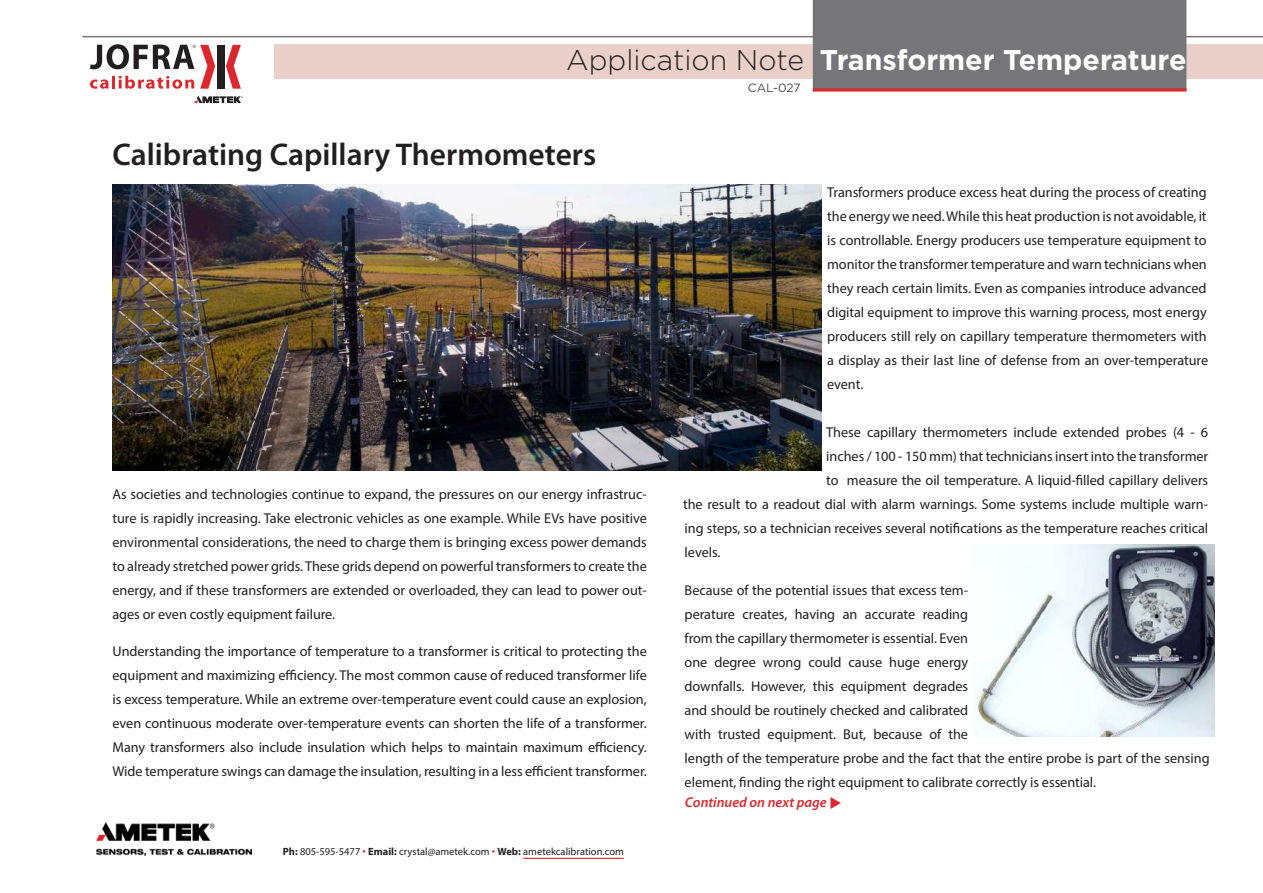
<style>
.page{position:relative;width:1263px;height:893px;background:#fff}
.page>*{position:absolute;margin:0;border:0;box-sizing:border-box;transform-origin:0 0}
.t1{font:600 31.5px "Myriad Pro";color:#231f20}
.t2{font:700 28.5px "Gotham";color:#fff}
.t3{font:14.25px/24px "Myriad Pro";letter-spacing:-.005em;color:#231f20;text-align:justify}
.t4{font:italic 600 14.25px "Myriad Pro";color:#dc272d}
.t5{font:12px "Gotham";letter-spacing:-.005em;color:#4b4c4d}
.t6{font:10.5px "Myriad Pro";color:#231f20}
.s1{font-weight:300;color:#231f20}
.s2{font-weight:700}
.s3{font-weight:300;font-size:13.5px;color:#dc272d}
</style>
<div class="page">
<img style="left:112px;top:185px;width:710px;height:285px">
<img style="left:974px;top:545px;width:241px;height:192px">
<hr style="left:82px;top:36px;width:1181px;height:1px;background:#767579">
<div style="left:274px;top:45px;width:989px;height:34px;background:#ead0c8"></div>
<div style="left:813px;top:0;width:373px;height:91px;background:#767579"></div>
<hr style="left:813px;top:88px;width:373px;height:3px;background:#dc272d">
<hr style="left:523px;top:858px;width:101px;height:1px;background:#dc272d">
<svg style="left:194px;top:96px;width:49px;height:7px"></svg>
<div style="left:217px;top:45px;width:7px;height:44px;background:#231f20"></div>
<svg style="left:226px;top:45px;width:15px;height:44px"></svg>
<svg style="left:90px;top:45px;width:125px;height:44px"></svg>
<img style="left:97px;top:823px;width:154px;height:32px">
<h2 class="t2" style="left:566px;top:41px;width:622px"><span class="s1">Application Note</span> Transformer Temperature</h2>
<p class="t5" style="left:748px;top:80px;width:54px">CAL-027</p>
<h1 class="t1" style="left:112px;top:137px;width:485px">Calibrating Capillary Thermometers</h1>
<p class="t3" style="left:112px;top:482px;width:536px">As societies and technologies continue to expand, the pressures on our energy infrastruc&shy;ture is rapidly increasing. Take electronic vehicles as one example. While EVs have positive environmental considerations, the need to charge them is bringing excess power demands to already stretched power grids. These grids depend on powerful transformers to create the energy, and if these transformers are extended or overloaded, they can lead to power out&shy;ages or even costly equipment failure.</p>
<p class="t3" style="left:112px;top:639px;width:536px">Understanding the importance of temperature to a transformer is critical to protecting the equipment and maximizing efficiency. The most common cause of reduced transformer life is excess temperature. While an extreme over-temperature event could cause an explosion, even continuous moderate over-temperature events can shorten the life of a transformer.<br>Many transformers also include insulation which helps to maintain maximum efficiency.<br>Wide temperature swings can damage the insulation, resulting in a less efficient transformer.</p>
<p class="t6" style="left:283px;top:845px;width:343px"><span class="s2">Ph:</span> 805-595-5477 <span class="s3">•</span> <span class="s2">Email:</span> crystal@ametek.com <span class="s3">•</span> <span class="s2">Web:</span> ametekcalibration.com</p>
<p class="t3" style="left:827px;top:180px;width:383px">Transformers produce excess heat during the process of creating the energy we need. While this heat production is not avoidable, it is controllable. Energy producers use temperature equipment to monitor the transformer temperature and warn technicians when they reach certain limits. Even as companies introduce advanced digital equipment to improve this warning process, most energy producers still rely on capillary temperature thermometers with a display as their last line of defense from an over-temperature event.</p>
<p class="t3" style="left:826px;top:420px;width:383px">These capillary thermometers include extended probes (4 - 6</p>
<p class="t3" style="left:826px;top:444px;width:383px">inches / 100 - 150 mm) that technicians insert into the transformer</p>
<p class="t3" style="left:826px;top:468px;width:383px">to measure the oil temperature. A liquid-filled capillary delivers</p>
<p class="t3" style="left:683px;top:492px;width:527px">the result to a readout dial with alarm warnings. Some systems include multiple warn-</p>
<p class="t3" style="left:685px;top:516px;width:525px">ing steps, so a technician receives several notifications as the temperature reaches critical</p>
<p class="t3" style="left:685px;top:540px;width:37px">levels.</p>
<p class="t3" style="left:685px;top:578px;width:526px;text-align:left">Because of the potential issues that excess tem-<br>perature creates, having an accurate reading<br>from the capillary thermometer is essential. Even<br>one degree wrong could cause huge energy<br>downfalls. However, this equipment degrades<br>and should be routinely checked and calibrated<br>with trusted equipment. But, because of the<br>length of the temperature probe and the fact that the entire probe is part of the sensing element, finding the right equipment to calibrate correctly is essential.</p>
<p class="t4" style="left:685px;top:793px;width:158px">Continued on next page ◆</p>
</div>
